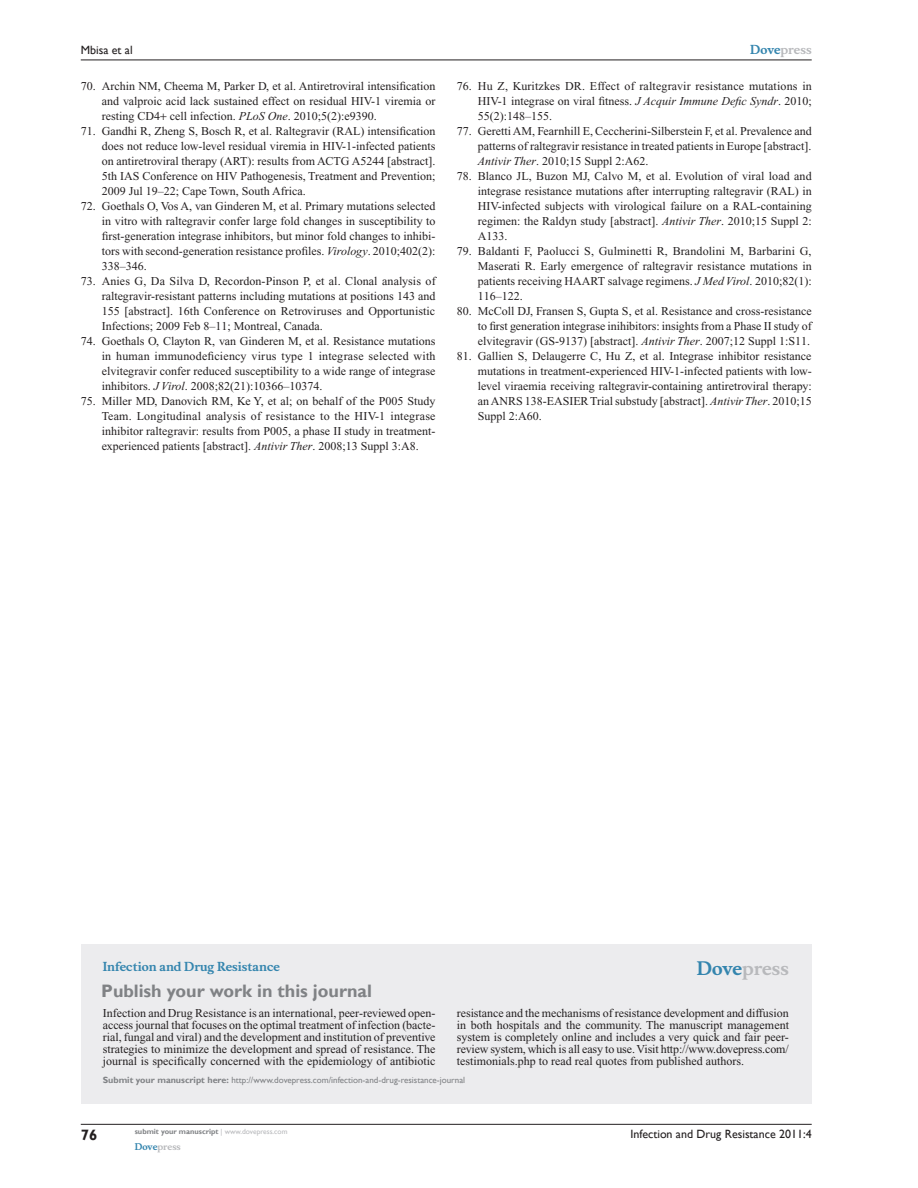
<style>
.page{position:relative;width:918px;height:1188px;background:#fff}
.page>*{position:absolute;margin:0;border:0;box-sizing:border-box;transform-origin:0 0}
.t1{font:700 18px "Gill Sans";color:#808285}
.t2{font:700 18px "Musee";color:#b8b9bc}
.t3{font:700 15px "Gill Sans";color:#231f20}
.t4{font:12px/15px "Times New Roman";color:#231f20;text-align:justify}
.t5{font:12px "Gill Sans";color:#231f20}
.t6{font:700 12px "Musee";color:#3485ae}
.t7{font:700 12px "Musee";color:#b8b9bc}
.t8{font:9px "Gill Sans";color:#808285}
.t9{font:700 9px "Musee";color:#b8b9bc}
.t10{font:700 7.5px "Gill Sans";color:#808285}
.s1{font-style:italic}
.s2{color:#3485ae}
.s3{font-weight:700}
.s4{font-weight:400;color:#b8b9bc}
</style>
<div class="page">
<div style="left:81px;top:944px;width:731px;height:159px;background:#ececee"></div>
<hr style="left:81px;top:1124px;width:731px;height:1px;background:#231f20">
<hr style="left:81px;top:60px;width:731px;height:1px;background:#231f20">
<p class="t5" style="left:81px;top:43px;width:53px">Mbisa et al</p>
<p class="t4" style="left:102px;top:79px;width:335px;text-indent:-21px">70. Archin NM, Cheema M, Parker D, et al. Antiretroviral intensification and valproic acid lack sustained effect on residual HIV-1 viremia or resting CD4 cell infection. <span class="s1">PLoS One</span>. 2010;5(2):e9390.</p>
<p class="t4" style="left:102px;top:124px;width:335px;text-indent:-21px">71. Gandhi R, Zheng S, Bosch R, et al. Raltegravir (RAL) intensification does not reduce low-level residual viremia in HIV-1-infected patients on antiretroviral therapy (ART): results from ACTG A5244 [abstract].<br>5th IAS Conference on HIV Pathogenesis, Treatment and Prevention; 2009 Jul 19–22; Cape Town, South Africa.</p>
<p class="t4" style="left:102px;top:199px;width:335px;text-indent:-21px">72. Goethals O, Vos A, van Ginderen M, et al. Primary mutations selected in vitro with raltegravir confer large fold changes in susceptibility to first-generation integrase inhibitors, but minor fold changes to inhibi&shy;tors with second-generation resistance profiles. <span class="s1">Virology</span>. 2010;402(2):<br>338–346.</p>
<p class="t4" style="left:102px;top:274px;width:335px;text-indent:-21px">73. Anies G, Da Silva D, Recordon-Pinson P, et al. Clonal analysis of raltegravir-resistant patterns including mutations at positions 143 and 155 [abstract]. 16th Conference on Retroviruses and Opportunistic Infections; 2009 Feb 8–11; Montreal, Canada.</p>
<p class="t4" style="left:102px;top:334px;width:335px;text-indent:-21px">74. Goethals O, Clayton R, van Ginderen M, et al. Resistance mutations in human immunodeficiency virus type 1 integrase selected with elvitegravir confer reduced susceptibility to a wide range of integrase inhibitors. <span class="s1">J Virol</span>. 2008;82(21):10366–10374.</p>
<p class="t4" style="left:102px;top:394px;width:335px;text-indent:-21px">75. Miller MD, Danovich RM, Ke Y, et al; on behalf of the P005 Study Team. Longitudinal analysis of resistance to the HIV-1 integrase inhibitor raltegravir: results from P005, a phase II study in treatment&shy;experienced patients [abstract]. <span class="s1">Antivir Ther</span>. 2008;13 Suppl 3:A8.</p>
<p class="t7" style="left:750px;top:43px;width:63px"><span class="s2">Dove</span>press</p>
<p class="t4" style="left:478px;top:79px;width:336px;text-indent:-21px">76. Hu Z, Kuritzkes DR. Effect of raltegravir resistance mutations in HIV-1 integrase on viral fitness. <span class="s1">J Acquir Immune Defic Syndr</span>. 2010; 55(2):148–155.</p>
<p class="t4" style="left:478px;top:124px;width:335px;text-indent:-21px">77. Geretti AM, Fearnhill E, Ceccherini-Silberstein F, et al. Prevalence and patterns of raltegravir resistance in treated patients in Europe [abstract].<br><span class="s1">Antivir Ther</span>. 2010;15 Suppl 2:A62.</p>
<p class="t4" style="left:478px;top:169px;width:335px;text-indent:-21px">78. Blanco JL, Buzon MJ, Calvo M, et al. Evolution of viral load and integrase resistance mutations after interrupting raltegravir (RAL) in HIV-infected subjects with virological failure on a RAL-containing regimen: the Raldyn study [abstract]. <span class="s1">Antivir Ther</span>. 2010;15 Suppl 2:<br>A133.</p>
<p class="t4" style="left:478px;top:244px;width:335px;text-indent:-21px">79. Baldanti F, Paolucci S, Gulminetti R, Brandolini M, Barbarini G, Maserati R. Early emergence of raltegravir resistance mutations in patients receiving HAART salvage regimens. <span class="s1">J Med Virol</span>. 2010;82(1):<br>116–122.</p>
<p class="t4" style="left:478px;top:304px;width:335px;text-indent:-21px">80. McColl DJ, Fransen S, Gupta S, et al. Resistance and cross-resistance to first generation integrase inihibitors: insights from a Phase II study of elvitegravir (GS-9137) [abstract]. <span class="s1">Antivir Ther</span>. 2007;12 Suppl 1:S11.</p>
<p class="t4" style="left:478px;top:349px;width:335px;text-indent:-21px">81. Gallien S, Delaugerre C, Hu Z, et al. Integrase inhibitor resistance mutations in treatment-experienced HIV-1-infected patients with low&shy;level viraemia receiving raltegravir-containing antiretroviral therapy: an ANRS 138-EASIER Trial substudy [abstract]. <span class="s1">Antivir Ther</span>. 2010;15<br>Suppl 2:A60.</p>
<p class="t6" style="left:103px;top:959px;width:179px">Infection and Drug Resistance</p>
<h1 class="t1" style="left:101px;top:980px;width:272px">Publish your work in this journal</h1>
<h1 class="t2" style="left:697px;top:958px;width:94px"><span class="s2">Dove</span>press</h1>
<p class="t4" style="left:103px;top:1007px;width:334px;line-height:12px">Infection and Drug Resistance is an international, peer-reviewed open&shy;access journal that focuses on the optimal treatment of infection (bacte&shy;rial, fungal and viral) and the development and institution of preventive strategies to minimize the development and spread of resistance. The journal is specifically concerned with the epidemiology of antibiotic</p>
<p class="t4" style="left:457px;top:1007px;width:334px;line-height:12px">resistance and the mechanisms of resistance development and diffusion in both hospitals and the community. The manuscript management system is completely online and includes a very quick and fair peer&shy;review system, which is all easy to use. Visit http://www.dovepress.com/ testimonials.php to read real quotes from published authors.</p>
<p class="t8" style="left:103px;top:1075px;width:364px"><span class="s3">Submit your manuscript here:</span> http://www.dovepress.com/infection-and-drug-resistance-journal</p>
<p class="t3" style="left:81px;top:1126px;width:18px">76</p>
<p class="t10" style="left:135px;top:1127px;width:154px">submit your manuscript <span class="s4">| www.dovepress.com</span></p>
<p class="t9" style="left:135px;top:1141px;width:48px"><span class="s2">Dove</span>press</p>
<p class="t5" style="left:631px;top:1127px;width:183px">Infection and Drug Resistance 2011:4</p>
</div>
